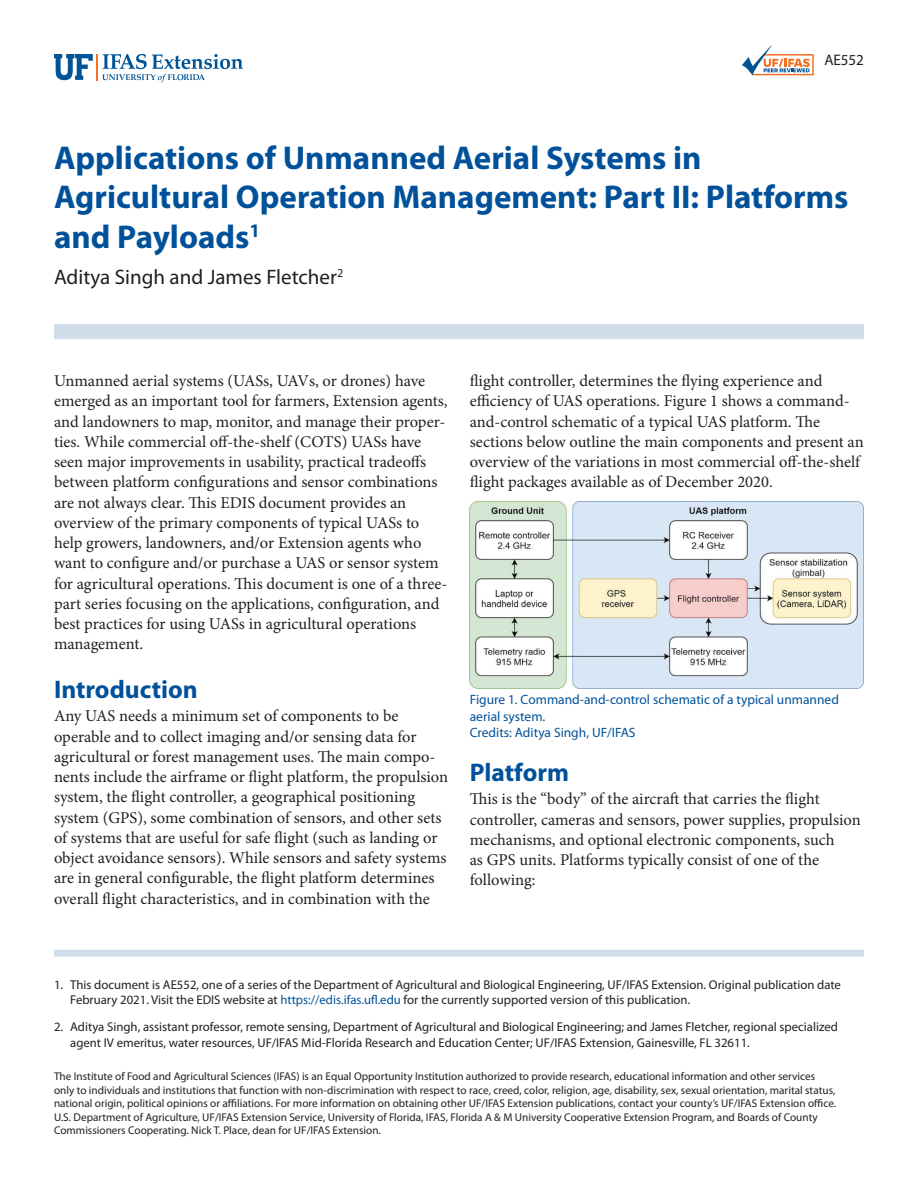
<style>
.page{position:relative;width:918px;height:1188px;background:#fff}
.page>*{position:absolute;margin:0;border:0;box-sizing:border-box;transform-origin:0 0}
.TitleRegular{font:700 33px/39.6px "Myriad Pro";color:#01519a}
.SectionHeading0{font:700 25.5px "Myriad Pro";color:#01519a}
.Author{font:21px "Myriad Pro";color:#231f20}
.Paragraph{font:16.5px/20.2px "Minion Pro";color:#231f20}
.PubNumber{font:15.3px "Myriad Pro";color:#231f20}
.t1{font:13.5px/16.5px "Myriad Pro";color:#01519a}
.t2{font:12.75px/15.3px "Myriad Pro";color:#231f20}
.Disclaimer{font:11.25px/13.5px "Myriad Pro";color:#231f20}
.s1{color:#01519a}
</style>
<div class="page">
<svg style="left:54px;top:54px;width:189px;height:28px"></svg>
<div style="left:54px;top:324px;width:810px;height:15px;background:#d0deeb"></div>
<div style="left:54px;top:950px;width:810px;height:7px;background:#d0deeb"></div>
<img style="left:470px;top:501px;width:394px;height:188px">
<svg style="left:742px;top:45px;width:72px;height:30px"></svg>
<p class="PubNumber" style="left:824px;top:51px;width:41px">AE552</p>
<p class="TitleRegular" style="left:54px;top:137px;width:796px">Applications of Unmanned Aerial Systems in<br>Agricultural Operation Management: Part II: Platforms and Payloads<sup>1</sup></p>
<p class="Author" style="left:54px;top:264px;width:291px">Aditya Singh and James Fletcher<sup>2</sup></p>
<p class="Paragraph" style="left:54px;top:371px;width:395px">Unmanned aerial systems (UASs, UAVs, or drones) have emerged as an important tool for farmers, Extension agents, and landowners to map, monitor, and manage their proper&shy;ties. While commercial off-the-shelf (COTS) UASs have seen major improvements in usability, practical tradeoffs between platform configurations and sensor combinations are not always clear. This EDIS document provides an overview of the primary components of typical UASs to help growers, landowners, and/or Extension agents who want to configure and/or purchase a UAS or sensor system for agricultural operations. This document is one of a three&shy;part series focusing on the applications, configuration, and best practices for using UASs in agricultural operations management.</p>
<p class="SectionHeading0" style="left:54px;top:673px;width:145px">Introduction</p>
<p class="Paragraph" style="left:54px;top:706px;width:396px">Any UAS needs a minimum set of components to be operable and to collect imaging and/or sensing data for agricultural or forest management uses. The main compo&shy;nents include the airframe or flight platform, the propulsion system, the flight controller, a geographical positioning system (GPS), some combination of sensors, and other sets of systems that are useful for safe flight (such as landing or object avoidance sensors). While sensors and safety systems are in general configurable, the flight platform determines overall flight characteristics, and in combination with the</p>
<p class="Paragraph" style="left:470px;top:371px;width:395px">flight controller, determines the flying experience and efficiency of UAS operations. Figure 1 shows a command&shy;and-control schematic of a typical UAS platform. The sections below outline the main components and present an overview of the variations in most commercial off-the-shelf flight packages available as of December 2020.</p>
<p class="t1" style="left:470px;top:691px;width:371px">Figure 1. Command-and-control schematic of a typical unmanned aerial system.<br>Credits: Aditya Singh, UF/IFAS</p>
<p class="SectionHeading0" style="left:470px;top:756px;width:101px">Platform</p>
<p class="Paragraph" style="left:470px;top:789px;width:392px">This is the “body” of the aircraft that carries the flight controller, cameras and sensors, power supplies, propulsion mechanisms, and optional electronic components, such<br>as GPS units. Platforms typically consist of one of the following:</p>
<p class="t2" style="left:70px;top:977px;width:772px;text-indent:-16px">1. This document is AE552, one of a series of the Department of Agricultural and Biological Engineering, UF/IFAS Extension. Original publication date<br>February 2021. Visit the EDIS website at <span class="s1">https://edis.ifas.ufl.edu</span> for the currently supported version of this publication.</p>
<p class="t2" style="left:70px;top:1019px;width:769px;text-indent:-16px">2. Aditya Singh, assistant professor, remote sensing, Department of Agricultural and Biological Engineering; and James Fletcher, regional specialized agent IV emeritus, water resources, UF/IFAS Mid-Florida Research and Education Center; UF/IFAS Extension, Gainesville, FL 32611.</p>
<p class="Disclaimer" style="left:54px;top:1069px;width:784px">The Institute of Food and Agricultural Sciences (IFAS) is an Equal Opportunity Institution authorized to provide research, educational information and other services only to individuals and institutions that function with non-discrimination with respect to race, creed, color, religion, age, disability, sex, sexual orientation, marital status, national origin, political opinions or affiliations. For more information on obtaining other UF/IFAS Extension publications, contact your county’s UF/IFAS Extension office.<br>U.S. Department of Agriculture, UF/IFAS Extension Service, University of Florida, IFAS, Florida A &amp; M University Cooperative Extension Program, and Boards of County Commissioners Cooperating. Nick T. Place, dean for UF/IFAS Extension.</p>
</div>
